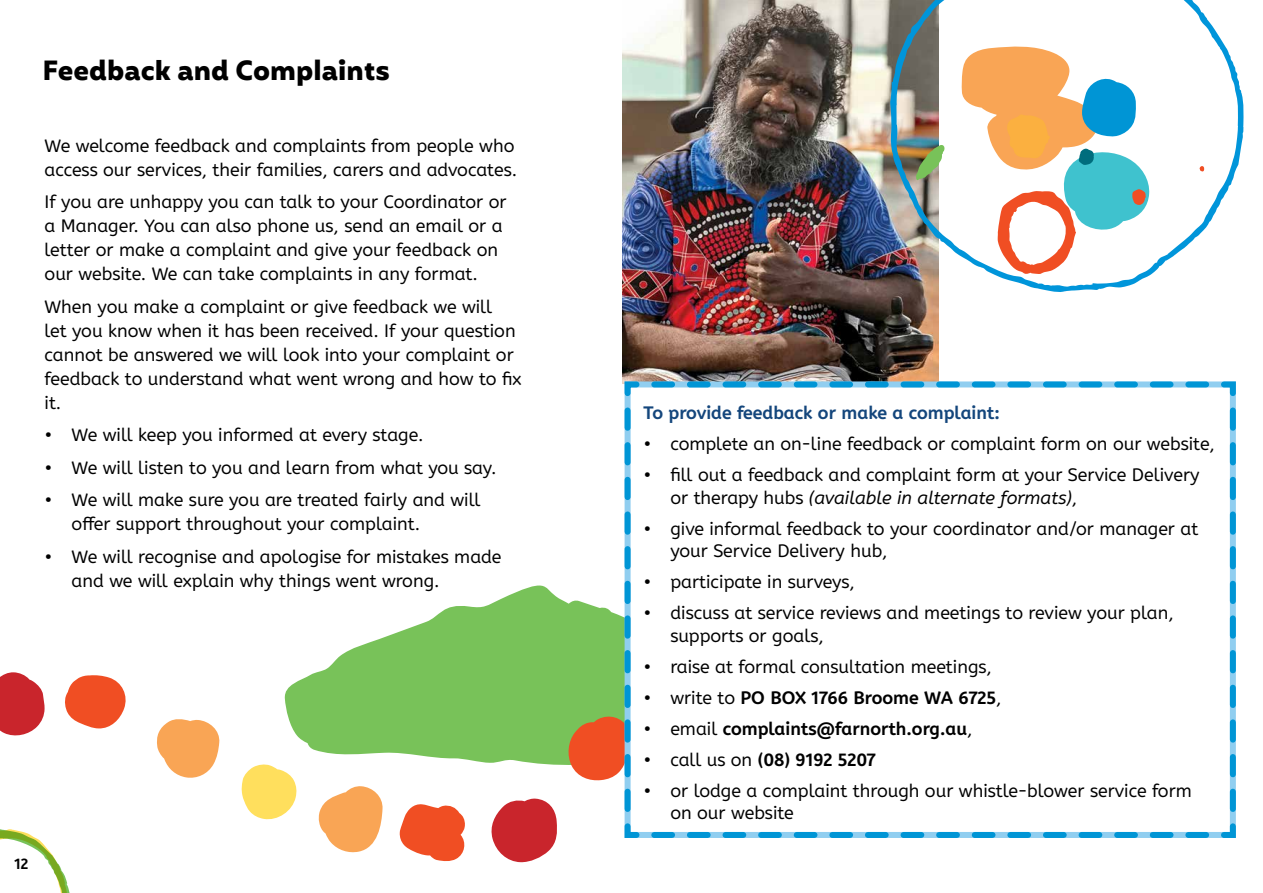
<style>
.page{position:relative;width:1263px;height:893px;background:#fff}
.page>*{position:absolute;margin:0;border:0;box-sizing:border-box;transform-origin:0 0}
.t1{font:700 27px "Mohr";color:#000}
.t2{font:18px/24px "A Be Zeh EDU";color:#000}
.t3{font:700 18px "A Be Zeh EDU";color:#000}
.t4{font:700 18px "A Be Zeh EDU";color:#14467c}
.t5{font:700 15px "A Be Zeh EDU";color:#000}
.s1{font-style:italic}
.s2{font-weight:400}
</style>
<div class="page">
<svg style="left:0;top:829px;width:70px;height:64px"></svg>
<img style="left:623px;top:0;width:316px;height:378px">
<svg style="left:284px;top:585px;width:282px;height:180px;fill:#78c259"></svg>
<svg style="left:400px;top:804px;width:65px;height:58px"></svg>
<svg style="left:0;top:672px;width:45px;height:64px"></svg>
<svg style="left:65px;top:675px;width:61px;height:54px"></svg>
<svg style="left:157px;top:719px;width:63px;height:59px"></svg>
<svg style="left:241px;top:764px;width:56px;height:56px"></svg>
<svg style="left:318px;top:786px;width:65px;height:67px"></svg>
<svg style="left:491px;top:798px;width:66px;height:64px"></svg>
<svg style="left:566px;top:600px;width:56px;height:181px;background:#a1a655"></svg>
<svg style="left:622px;top:378px;width:614px;height:460px"></svg>
<svg style="left:890px;top:0;width:354px;height:292px"></svg>
<svg style="left:961px;top:45px;width:189px;height:229px"></svg>
<h1 class="t1" style="left:43px;top:54px;width:349px">Feedback and Complaints</h1>
<p class="t2" style="left:45px;top:134px;width:474px">We welcome feedback and complaints from people who access our services, their families, carers and advocates.</p>
<p class="t2" style="left:45px;top:190px;width:464px">If you are unhappy you can talk to your Coordinator or a Manager. You can also phone us, send an email or a letter or make a complaint and give your feedback on our website. We can take complaints in any format.</p>
<p class="t2" style="left:45px;top:295px;width:478px">When you make a complaint or give feedback we will<br>let you know when it has been received. If your question cannot be answered we will look into your complaint or feedback to understand what went wrong and how to fix it.</p>
<p class="t2" style="left:45px;top:423px;width:380px">• We will keep you informed at every stage.</p>
<p class="t2" style="left:45px;top:456px;width:454px">• We will listen to you and learn from what you say.</p>
<p class="t2" style="left:72px;top:488px;width:410px;text-indent:-27px">• We will make sure you are treated fairly and will offer support throughout your complaint.</p>
<p class="t2" style="left:72px;top:545px;width:431px;text-indent:-27px">• We will recognise and apologise for mistakes made and we will explain why things went wrong.</p>
<p class="t5" style="left:14px;top:854px;width:15px">12</p>
<p class="t4" style="left:643px;top:401px;width:358px">To provide feedback or make a complaint:</p>
<p class="t2" style="left:643px;top:432px;width:573px">• complete an on-line feedback or complaint form on our website,</p>
<p class="t2" style="left:670px;top:464px;width:531px;line-height:22.5px;text-indent:-27px">• fill out a feedback and complaint form at your Service Delivery or therapy hubs <span class="s1">(available in alternate formats)</span>,</p>
<p class="t2" style="left:670px;top:517px;width:529px;line-height:22.5px;text-indent:-27px">• give informal feedback to your coordinator and/or manager at your Service Delivery hub,</p>
<p class="t2" style="left:643px;top:570px;width:213px">• participate in surveys,</p>
<p class="t2" style="left:670px;top:602px;width:505px;line-height:22.5px;text-indent:-27px">• discuss at service reviews and meetings to review your plan, supports or goals,</p>
<p class="t2" style="left:643px;top:654px;width:350px">• raise at formal consultation meetings,</p>
<p class="t3" style="left:643px;top:685px;width:360px"><span class="s2">• write to</span> PO BOX 1766 Broome WA 6725<span class="s2">,</span></p>
<p class="t3" style="left:643px;top:716px;width:331px"><span class="s2">• email</span> complaints@farnorth.org.au<span class="s2">,</span></p>
<p class="t3" style="left:643px;top:747px;width:234px"><span class="s2">• call us on</span> (08) 9192 5207</p>
<p class="t2" style="left:670px;top:779px;width:523px;line-height:22.5px;text-indent:-27px">• or lodge a complaint through our whistle-blower service form on our website</p>
</div>
